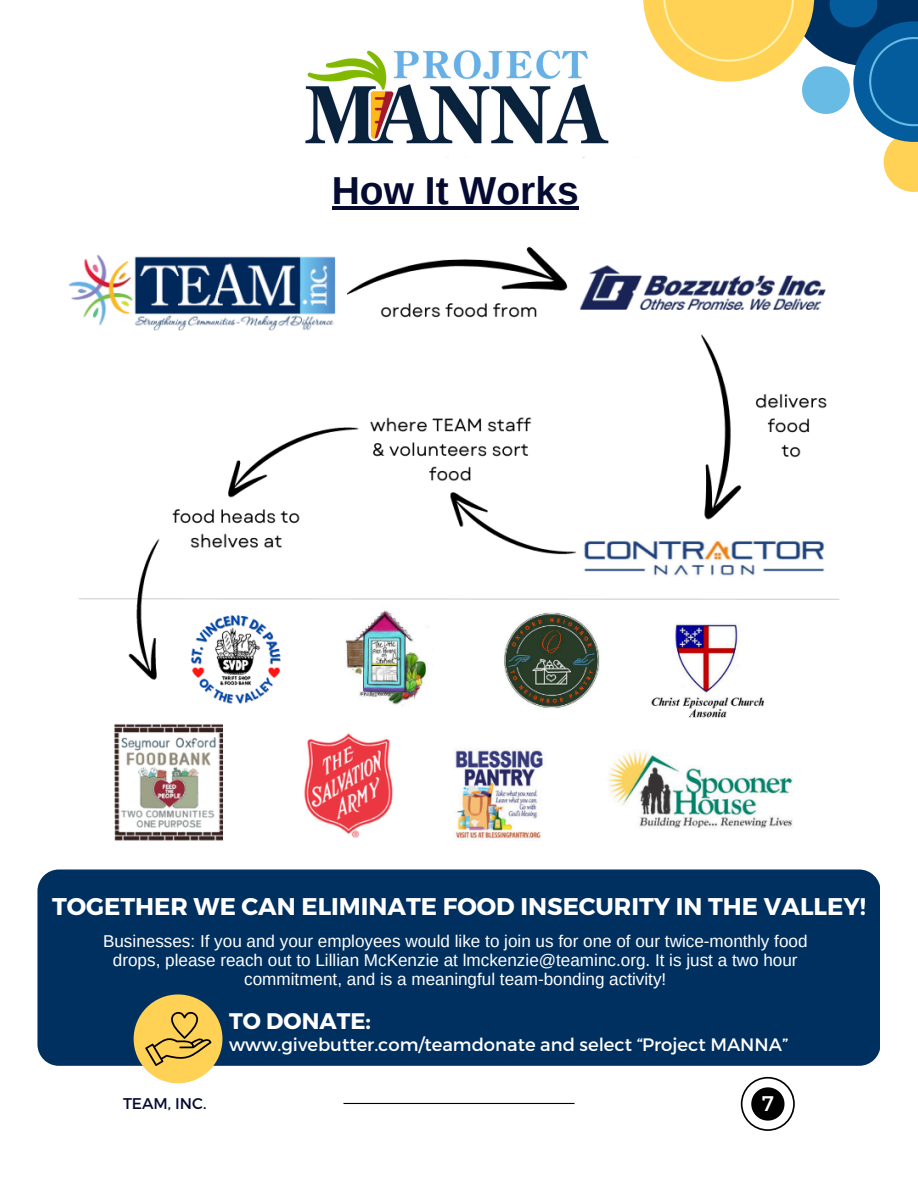
<style>
.page{position:relative;width:918px;height:1188px;background:#fff}
.page>*{position:absolute;margin:0;border:0;box-sizing:border-box;transform-origin:0 0}
.t1{font:700 39px "Arimo";color:#050a30}
.t2{font:700 24.15px "Montserrat";color:#fff}
.t3{font:700 22.5px "Montserrat";color:#fff}
.t4{font:21.15px "Montserrat";color:#fff}
.t5{font:18px "Montserrat";color:#fff}
.t6{font:17.1px/19.2px "Arimo";color:#fff;text-align:center}
.t7{font:15.45px "Montserrat";color:#050a30}
</style>
<div class="page">
<svg style="left:741px;top:1077px;width:54px;height:54px"></svg>
<hr style="left:343px;top:1103px;width:232px;height:1px;background:#000">
<img style="left:305px;top:50px;width:304px;height:94px">
<svg style="left:643px;top:0;width:275px;height:192px"></svg>
<img style="left:61px;top:206px;width:796px;height:664px">
<div style="left:37px;top:870px;width:843px;height:196px;background:#003060;border-radius:21px"></div>
<svg style="left:134px;top:994px;width:88px;height:89px"></svg>
<hr style="left:332px;top:207px;width:247px;height:3px;background:#050a30">
<h3 class="t1" style="left:332px;top:169px;width:248px">How It Works</h3>
<h3 class="t2" style="left:52px;top:891px;width:815px">TOGETHER WE CAN ELIMINATE FOOD INSECURITY IN THE VALLEY!</h3>
<h2 class="t6" style="left:103px;top:931px;width:706px">Businesses: If you and your employees would like to join us for one of our twice-monthly food drops, please reach out to Lillian McKenzie at lmckenzie@teaminc.org. It is just a two hour commitment, and is a meaningful team-bonding activity!</h2>
<p class="t3" style="left:229px;top:1007px;width:143px">TO DONATE:</p>
<p class="t5" style="left:229px;top:1033px;width:560px">www.givebutter.com/teamdonate and select “Project MANNA”</p>
<p class="t7" style="left:123px;top:1093px;width:85px">TEAM, INC.</p>
<h1 class="t4" style="left:762px;top:1090px;width:14px">7</h1>
</div>
